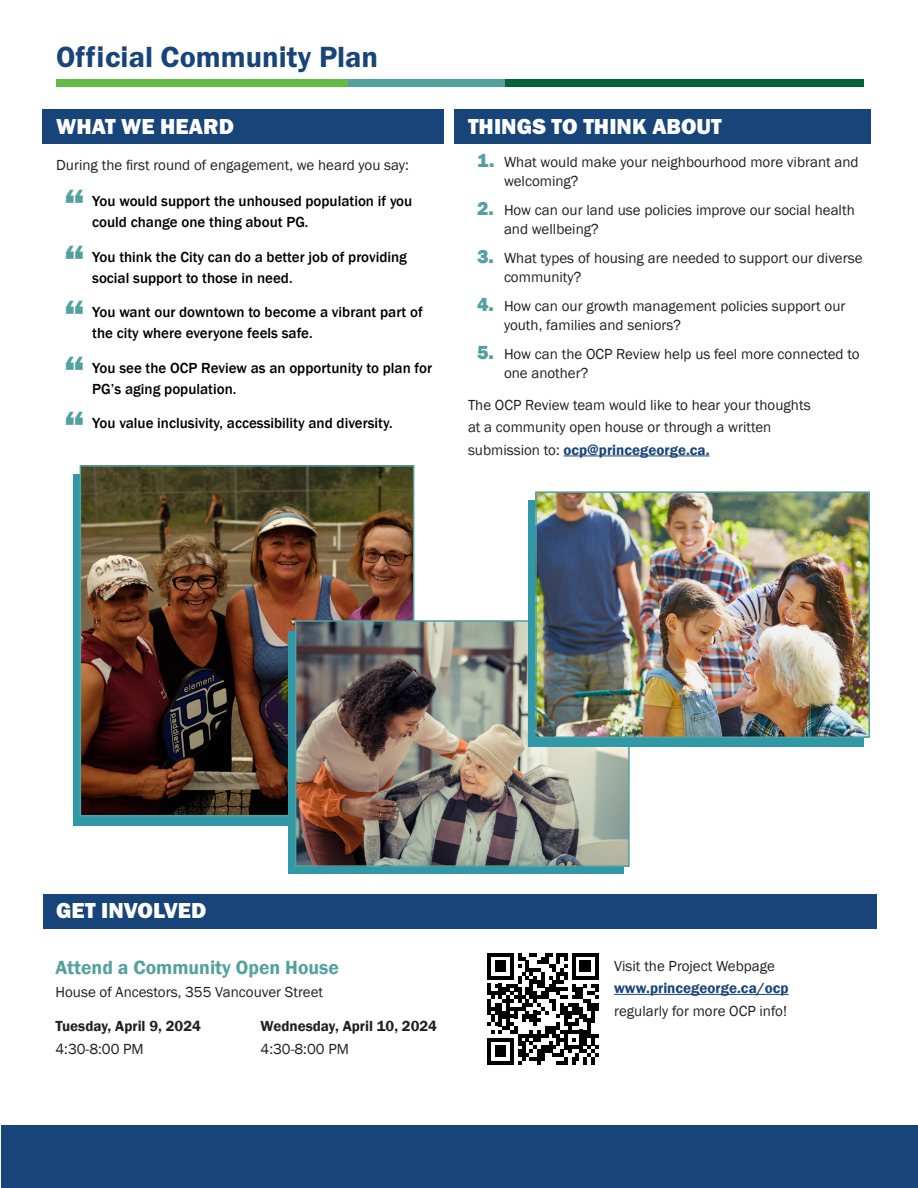
<style>
.page{position:relative;width:918px;height:1188px;background:#fff}
.page>*{position:absolute;margin:0;border:0;box-sizing:border-box;transform-origin:0 0}
.t1{font:800 46.5px "Franklin Gothic";color:#52a19e}
.t2{font:30.3px "Franklin Gothic URW Dem";color:#17457a}
.t3{font:22.5px "Franklin Gothic URW Hea";color:#fff}
.t4{font:600 19.65px "Franklin Gothic";color:#52a19e}
.t5{font:15px/19.5px "Franklin Gothic";color:#221f20}
.t6{font:500 15px/21px "Franklin Gothic";color:#000}
.t7{font:600 15px "Franklin Gothic";color:#221f20}
.t8{font:600 15px "Franklin Gothic";color:#17457a}
.s1{font-weight:800;font-size:19.5px;color:#52a19e}
.s2{font-weight:600;color:#17457a}
</style>
<div class="page">
<div style="left:56px;top:79px;width:292px;height:8px;background:#62bb46"></div>
<div style="left:348px;top:79px;width:158px;height:8px;background:#52a19e"></div>
<div style="left:506px;top:79px;width:358px;height:8px;background:#036338"></div>
<div style="left:2px;top:1125px;width:916px;height:63px;background:#17457a"></div>
<div style="left:43px;top:894px;width:834px;height:35px;background:#17457a"></div>
<svg style="left:487px;top:953px;width:112px;height:112px"></svg>
<hr style="left:614px;top:994px;width:175px;height:1px;background:#17457a">
<div style="left:43px;top:110px;width:401px;height:34px;background:#17457a"></div>
<div style="left:454px;top:110px;width:417px;height:34px;background:#17457a"></div>
<hr style="left:564px;top:456px;width:146px;height:1px;background:#17457a">
<div style="left:73px;top:474px;width:335px;height:351px;background:#3198a7"></div>
<img style="left:83px;top:468px;width:328px;height:345px">
<div style="left:80px;top:465px;width:334px;height:351px;border:2px solid #52a19e"></div>
<div style="left:288px;top:632px;width:336px;height:242px;background:#3198a7"></div>
<img style="left:298px;top:623px;width:329px;height:241px">
<div style="left:295px;top:620px;width:335px;height:247px;border:2px solid #52a19e"></div>
<div style="left:529px;top:501px;width:335px;height:246px;background:#3198a7"></div>
<img style="left:538px;top:494px;width:329px;height:241px">
<div style="left:535px;top:491px;width:335px;height:247px;border:2px solid #52a19e"></div>
<h2 class="t2" style="left:56px;top:38px;width:323px">Official Community Plan</h2>
<h3 class="t3" style="left:56px;top:112px;width:179px">WHAT WE HEARD</h3>
<p class="t5" style="left:56px;top:155px;width:354px">During the first round of engagement, we heard you say:</p>
<h1 class="t1" style="left:64px;top:176px;width:23px">“</h1>
<p class="t6" style="left:92px;top:191px;width:322px">You would support the unhoused population if you could change one thing about PG.</p>
<h1 class="t1" style="left:64px;top:231px;width:23px">“</h1>
<p class="t6" style="left:92px;top:247px;width:316px">You think the City can do a better job of providing social support to those in need.</p>
<h1 class="t1" style="left:64px;top:287px;width:23px">“</h1>
<p class="t6" style="left:92px;top:302px;width:332px">You want our downtown to become a vibrant part of the city where everyone feels safe.</p>
<h1 class="t1" style="left:64px;top:342px;width:23px">“</h1>
<p class="t6" style="left:92px;top:358px;width:341px">You see the OCP Review as an opportunity to plan for<br>PG’s aging population.</p>
<h1 class="t1" style="left:64px;top:398px;width:23px">“</h1>
<p class="t6" style="left:92px;top:413px;width:302px">You value inclusivity, accessibility and diversity.</p>
<h3 class="t3" style="left:468px;top:112px;width:255px">THINGS TO THINK ABOUT</h3>
<p class="t5" style="left:504px;top:152px;width:356px;text-indent:-27px"><span class="s1">1.</span> What would make your neighbourhood more vibrant and welcoming?</p>
<p class="t5" style="left:504px;top:200px;width:352px;text-indent:-27px"><span class="s1">2.</span> How can our land use policies improve our social health and wellbeing?</p>
<p class="t5" style="left:504px;top:248px;width:360px;text-indent:-27px"><span class="s1">3.</span> What types of housing are needed to support our diverse community?</p>
<p class="t5" style="left:504px;top:296px;width:343px;text-indent:-27px"><span class="s1">4.</span> How can our growth management policies support our youth, families and seniors?</p>
<p class="t5" style="left:504px;top:344px;width:357px;text-indent:-27px"><span class="s1">5.</span> How can the OCP Review help us feel more connected to one another?</p>
<p class="t5" style="left:468px;top:394px;width:344px;line-height:22.5px">The OCP Review team would like to hear your thoughts at a community open house or through a written submission to: <span class="s2">ocp@princegeorge.ca.</span></p>
<h3 class="t3" style="left:56px;top:896px;width:152px">GET INVOLVED</h3>
<h3 class="t4" style="left:56px;top:955px;width:285px">Attend a Community Open House</h3>
<p class="t5" style="left:56px;top:982px;width:269px">House of Ancestors, 355 Vancouver Street</p>
<p class="t7" style="left:56px;top:1017px;width:147px">Tuesday, April 9, 2024</p>
<p class="t5" style="left:56px;top:1039px;width:90px">4:30-8:00 PM</p>
<p class="t7" style="left:261px;top:1017px;width:178px">Wednesday, April 10, 2024</p>
<p class="t5" style="left:261px;top:1039px;width:90px">4:30-8:00 PM</p>
<p class="t5" style="left:614px;top:956px;width:162px">Visit the Project Webpage</p>
<p class="t8" style="left:614px;top:979px;width:176px">www.princegeorge.ca/ocp</p>
<p class="t5" style="left:614px;top:1001px;width:174px">regularly for more OCP info!</p>
</div>
